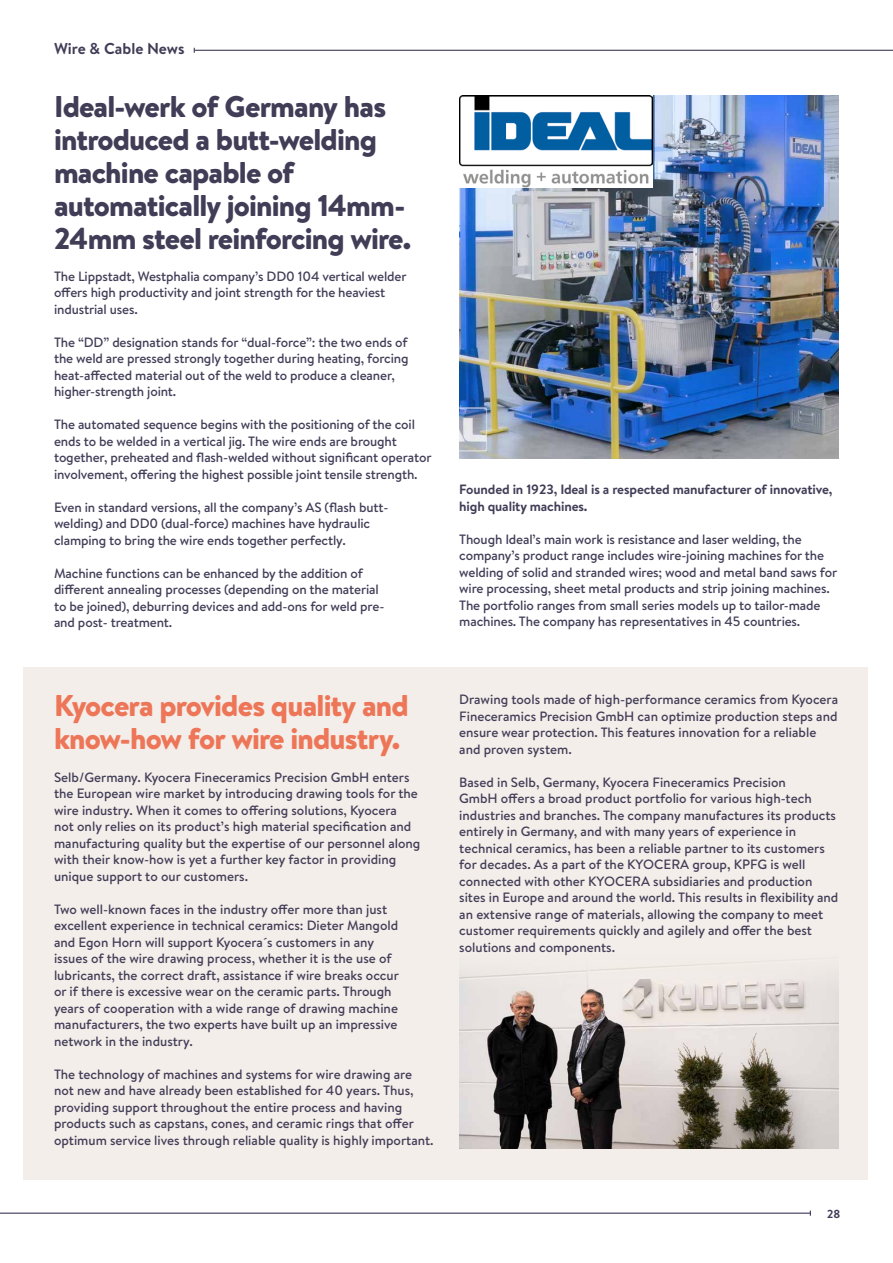
<style>
.page{position:relative;width:893px;height:1263px;background:#fff}
.page>*{position:absolute;margin:0;border:0;box-sizing:border-box;transform-origin:0 0}
.t1{font:900 30px/33px "Brandon Text";letter-spacing:-.03em;color:#423d57}
.t2{font:900 30px/33px "Brandon Text";letter-spacing:-.03em;color:#ee7658}
.t3{font:700 15.75px "Brandon Text";color:#423d57}
.t4{font:500 13.5px/16.5px "Brandon Text";letter-spacing:-.005em;color:#423d57}
.t5{font:700 13.5px/16.5px "Brandon Text";letter-spacing:-.01em;color:#423d57}
.t6{font:700 12px "Brandon Grotesque";color:#403d57}
</style>
<div class="page">
<div style="left:23px;top:668px;width:844px;height:512px;background:#f3eee9"></div>
<img style="left:459px;top:96px;width:380px;height:362px">
<img style="left:459px;top:96px;width:194px;height:91px">
<img style="left:459px;top:962px;width:380px;height:186px">
<hr style="left:194px;top:50px;width:699px;height:1px;background:#403d57">
<hr style="left:0;top:1212px;width:810px;height:2px;background:#3b385c">
<p class="t3" style="left:54px;top:38px;width:132px">Wire &amp; Cable News</p>
<h1 class="t1" style="left:54px;top:89px;width:359px">Ideal-werk of Germany has introduced a butt-welding machine capable of automatically joining 14mm-<br>24mm steel reinforcing wire.</h1>
<p class="t4" style="left:54px;top:268px;width:354px">The Lippstadt, Westphalia company’s DD0 104 vertical welder offers high productivity and joint strength for the heaviest industrial uses.</p>
<p class="t4" style="left:54px;top:334px;width:356px">The “DD” designation stands for “dual-force”: the two ends of the weld are pressed strongly together during heating, forcing heat-affected material out of the weld to produce a cleaner, higher-strength joint.</p>
<p class="t4" style="left:54px;top:416px;width:379px">The automated sequence begins with the positioning of the coil ends to be welded in a vertical jig. The wire ends are brought together, preheated and flash-welded without significant operator involvement, offering the highest possible joint tensile strength.</p>
<p class="t4" style="left:54px;top:499px;width:336px">Even in standard versions, all the company’s AS (flash butt&shy;welding) and DD0 (dual-force) machines have hydraulic clamping to bring the wire ends together perfectly.</p>
<p class="t4" style="left:54px;top:565px;width:332px">Machine functions can be enhanced by the addition of different annealing processes (depending on the material to be joined), deburring devices and add-ons for weld pre&shy;and post- treatment.</p>
<h1 class="t2" style="left:54px;top:688px;width:356px">Kyocera provides quality and know-how for wire industry.</h1>
<p class="t4" style="left:54px;top:768px;width:368px">Selb/Germany. Kyocera Fineceramics Precision GmbH enters the European wire market by introducing drawing tools for the wire industry. When it comes to offering solutions, Kyocera<br>not only relies on its product’s high material specification and manufacturing quality but the expertise of our personnel along with their know-how is yet a further key factor in providing unique support to our customers.</p>
<p class="t4" style="left:54px;top:900px;width:346px">Two well-known faces in the industry offer more than just excellent experience in technical ceramics: Dieter Mangold and Egon Horn will support Kyocera´s customers in any issues of the wire drawing process, whether it is the use of lubricants, the correct draft, assistance if wire breaks occur or if there is excessive wear on the ceramic parts. Through years of cooperation with a wide range of drawing machine manufacturers, the two experts have built up an impressive network in the industry.</p>
<p class="t4" style="left:54px;top:1065px;width:381px">The technology of machines and systems for wire drawing are not new and have already been established for 40 years. Thus, providing support throughout the entire process and having products such as capstans, cones, and ceramic rings that offer optimum service lives through reliable quality is highly important.</p>
<p class="t5" style="left:459px;top:481px;width:375px">Founded in 1923, Ideal is a respected manufacturer of innovative, high quality machines.</p>
<p class="t4" style="left:459px;top:530px;width:379px">Though Ideal’s main work is resistance and laser welding, the company’s product range includes wire-joining machines for the welding of solid and stranded wires; wood and metal band saws for wire processing, sheet metal products and strip joining machines.<br>The portfolio ranges from small series models up to tailor-made machines. The company has representatives in 45 countries.</p>
<p class="t4" style="left:459px;top:691px;width:380px">Drawing tools made of high-performance ceramics from Kyocera Fineceramics Precision GmbH can optimize production steps and ensure wear protection. This features innovation for a reliable and proven system.</p>
<p class="t4" style="left:459px;top:773px;width:381px">Based in Selb, Germany, Kyocera Fineceramics Precision<br>GmbH offers a broad product portfolio for various high-tech industries and branches. The company manufactures its products entirely in Germany, and with many years of experience in technical ceramics, has been a reliable partner to its customers for decades. As a part of the KYOCERA group, KPFG is well connected with other KYOCERA subsidiaries and production sites in Europe and around the world. This results in flexibility and an extensive range of materials, allowing the company to meet customer requirements quickly and agilely and offer the best solutions and components.</p>
<p class="t6" style="left:827px;top:1205px;width:15px">28</p>
</div>
